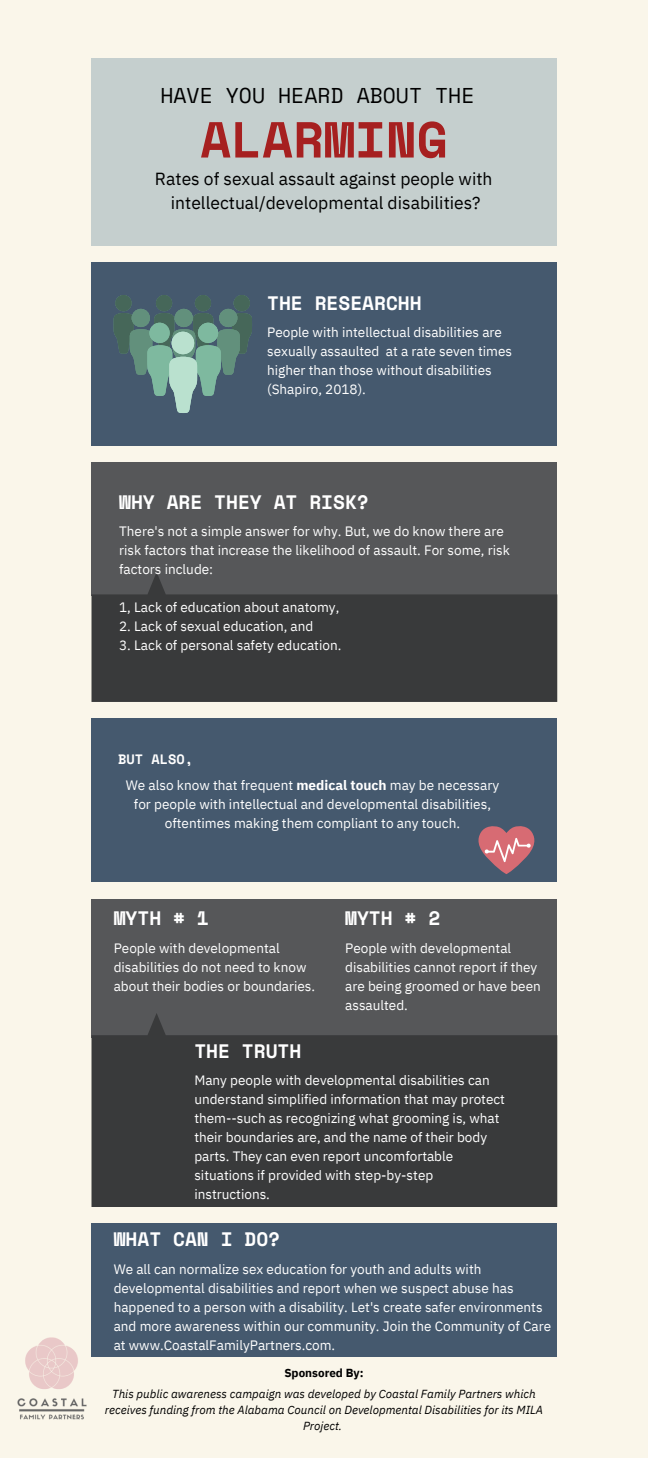
<style>
.page{position:relative;width:648px;height:1458px;background:#faf6ea}
.page>*{position:absolute;margin:0;border:0;box-sizing:border-box;transform-origin:0 0}
.t1{font:700 50.62px "Space Mono";color:#a62020}
.t2{font:21.38px "Space Mono";color:#000}
.t3{font:700 19.35px "Space Mono";color:#fff}
.t4{font:17.55px/24.1px "IBM Plex Sans";color:#000;text-align:center}
.t5{font:13.5px/18.9px "IBM Plex Sans";color:#fff}
.t6{font:700 13.5px "Space Mono";color:#fff}
.t7{font:italic 11.7px/16px "IBM Plex Sans";color:#000;text-align:center}
.t8{font:700 11.7px "IBM Plex Sans";color:#000}
.s1{font-weight:700}
</style>
<div class="page">
<div style="left:91px;top:58px;width:465px;height:188px;background:#c5cfce"></div>
<div style="left:91px;top:262px;width:465px;height:184px;background:#45596e"></div>
<div style="left:91px;top:719px;width:465px;height:163px;background:#45596e"></div>
<div style="left:91px;top:899px;width:465px;height:138px;background:#565759"></div>
<div style="left:91px;top:1224px;width:465px;height:133px;background:#45596e"></div>
<div style="left:91px;top:462px;width:465px;height:133px;background:#565759"></div>
<svg style="left:92px;top:572px;width:465px;height:130px;fill:#393a3b"></svg>
<svg style="left:92px;top:1013px;width:465px;height:194px;background:#3c3d3e"></svg>
<svg style="left:478px;top:826px;width:57px;height:48px"></svg>
<svg style="left:114px;top:295px;width:138px;height:118px"></svg>
<div style="left:172px;top:332px;width:22px;height:22px;background:#bae1cf;border-radius:50%"></div>
<img style="left:17px;top:1337px;width:70px;height:83px">
<h2 class="t2" style="left:160px;top:79px;width:316px">HAVE YOU HEARD ABOUT THE</h2>
<h1 class="t1" style="left:200px;top:101px;width:249px">ALARMING</h1>
<p class="t4" style="left:155px;top:166px;width:339px">Rates of sexual assault against people with intellectual/developmental disabilities?</p>
<h3 class="t3" style="left:267px;top:288px;width:156px">THE RESEARCHH</h3>
<p class="t5" style="left:267px;top:323px;width:247px">People with intellectual disabilities are sexually assaulted at a rate seven times higher than those without disabilities (Shapiro, 2018).</p>
<h3 class="t3" style="left:119px;top:487px;width:251px">WHY ARE THEY AT RISK?</h3>
<p class="t5" style="left:119px;top:522px;width:392px">There's not a simple answer for why. But, we do know there are risk factors that increase the likelihood of assault. For some, risk factors include:</p>
<p class="t5" style="left:119px;top:597px;width:222px">1, Lack of education about anatomy,</p>
<p class="t5" style="left:119px;top:616px;width:196px">2. Lack of sexual education, and</p>
<p class="t5" style="left:119px;top:635px;width:224px">3. Lack of personal safety education.</p>
<p class="t6" style="left:118px;top:749px;width:76px">BUT ALSO,</p>
<p class="t5" style="left:126px;top:775px;width:375px;text-align:center">We also know that frequent <span class="s1">medical touch</span> may be necessary for people with intellectual and developmental disabilities, oftentimes making them compliant to any touch.</p>
<h3 class="t3" style="left:114px;top:904px;width:97px">MYTH # 1</h3>
<p class="t5" style="left:114px;top:938px;width:203px">People with developmental disabilities do not need to know about their bodies or boundaries.</p>
<h3 class="t3" style="left:194px;top:1036px;width:109px">THE TRUTH</h3>
<h3 class="t3" style="left:345px;top:904px;width:97px">MYTH # 2</h3>
<p class="t5" style="left:345px;top:938px;width:197px">People with developmental disabilities cannot report if they are being groomed or have been assaulted.</p>
<p class="t5" style="left:194px;top:1071px;width:312px">Many people with developmental disabilities can understand simplified information that may protect them--such as recognizing what grooming is, what their boundaries are, and the name of their body parts. They can even report uncomfortable situations if provided with step-by-step instructions.</p>
<h3 class="t3" style="left:114px;top:1225px;width:168px">WHAT CAN I DO?</h3>
<p class="t5" style="left:114px;top:1259px;width:439px">We all can normalize sex education for youth and adults with developmental disabilities and report when we suspect abuse has happened to a person with a disability. Let's create safer environments and more awareness within our community. Join the Community of Care at www.CoastalFamilyPartners.com.</p>
<p class="t8" style="left:284px;top:1365px;width:81px">Sponsored By:</p>
<p class="t7" style="left:105px;top:1386px;width:440px">This public awareness campaign was developed by Coastal Family Partners which receives funding from the Alabama Council on Developmental Disabilities for its MILA<br>Project.</p>
</div>
